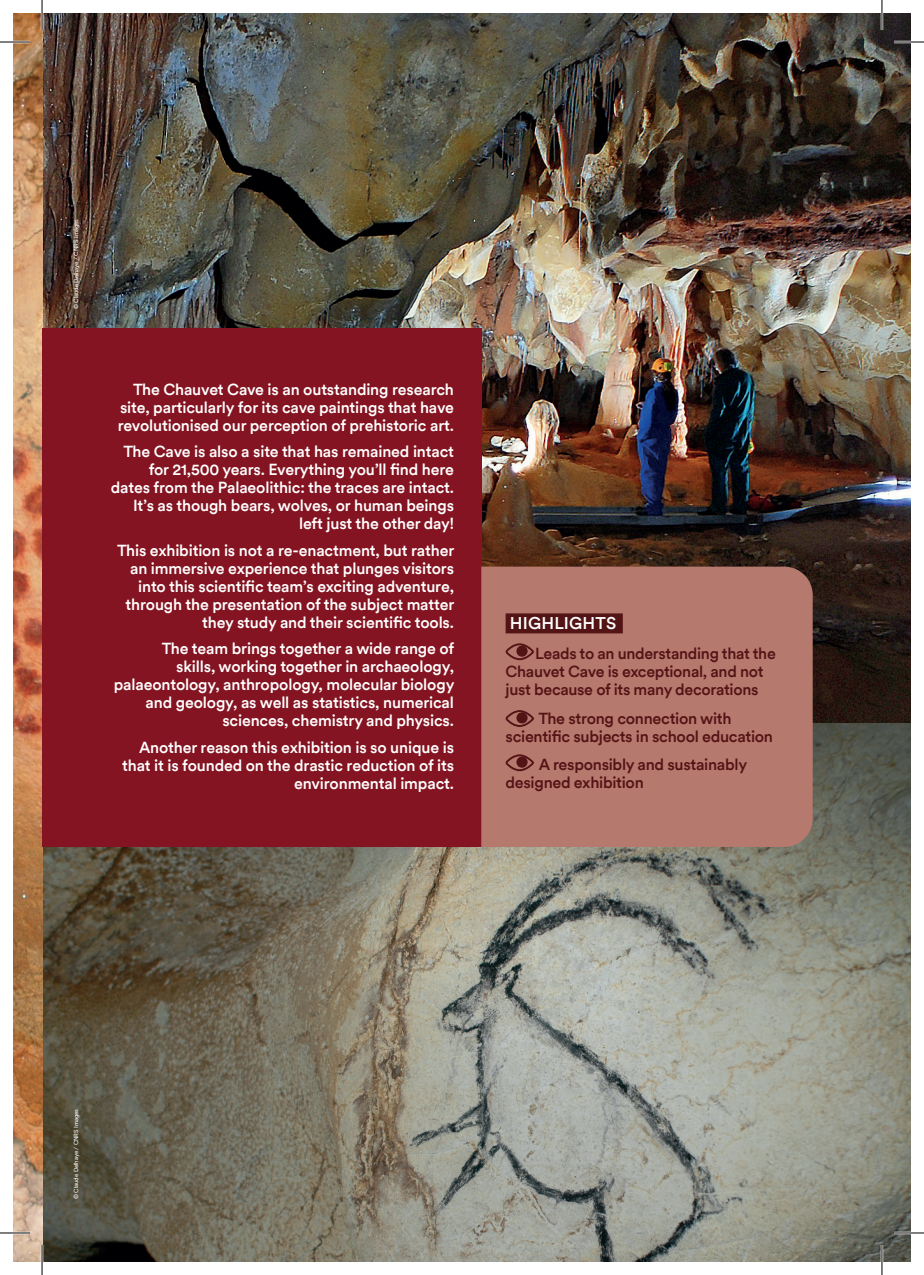
<style>
.page{position:relative;width:924px;height:1275px;background:#fff}
.page>*{position:absolute;margin:0;border:0;box-sizing:border-box;transform-origin:0 0}
.t1{font:500 17px "CSI Circular TT";letter-spacing:.01em;color:#fff}
.t2{font:500 16px/18px "CSI Circular TT";letter-spacing:-.01em;color:#fff;text-align:right}
.t3{font:500 16px/18px "CSI Circular TT";letter-spacing:-.02em;color:#531416}
.t4{font:6px "CSI Circular TT";letter-spacing:-.01em;color:#fff}
</style>
<div class="page">
<img style="left:42px;top:722px;width:867px;height:539px">
<img style="left:42px;top:14px;width:867px;height:708px">
<img style="left:14px;top:14px;width:28px;height:1247px">
<div style="left:42px;top:328px;width:439px;height:519px;background:#841421"></div>
<div style="left:481px;top:566px;width:331px;height:281px;background:#b6796e"></div>
<div style="left:505px;top:613px;width:117px;height:20px;background:#531416"></div>
<svg style="left:505px;top:643px;width:29px;height:17px"></svg>
<svg style="left:505px;top:710px;width:29px;height:17px"></svg>
<svg style="left:505px;top:754px;width:29px;height:17px"></svg>
<hr style="left:0;top:41px;width:30px;height:2px;background:#fff">
<hr style="left:893px;top:41px;width:30px;height:2px;background:#fff">
<hr style="left:0;top:1231px;width:30px;height:3px;background:#fff">
<hr style="left:893px;top:1231px;width:30px;height:3px;background:#fff">
<hr style="left:41px;top:0;width:2px;height:30px;background:#fff">
<hr style="left:41px;top:1245px;width:2px;height:30px;background:#fff">
<hr style="left:880px;top:0;width:2px;height:30px;background:#fff">
<hr style="left:880px;top:1245px;width:2px;height:30px;background:#fff">
<hr style="left:0;top:42px;width:30px;height:1px;background:#000">
<hr style="left:893px;top:42px;width:30px;height:1px;background:#000">
<hr style="left:0;top:1232px;width:30px;height:1px;background:#000">
<hr style="left:893px;top:1232px;width:30px;height:1px;background:#000">
<hr style="left:42px;top:0;width:1px;height:30px;background:#000">
<hr style="left:42px;top:1245px;width:1px;height:30px;background:#000">
<hr style="left:881px;top:0;width:1px;height:30px;background:#000">
<hr style="left:881px;top:1245px;width:1px;height:30px;background:#000">
<p class="t4" style="left:72px;top:309px;width:92px;rotate:-90deg">© Claude Delhaye / CNRS Images</p>
<p class="t2" style="left:118px;top:379px;width:337px;text-align:justify;text-indent:15px">The Chauvet Cave is an outstanding research site, particularly for its cave paintings that have revolutionised our perception of prehistoric art.</p>
<p class="t2" style="left:111px;top:442px;width:344px">The Cave is also a site that has remained intact for 21,500 years. Everything you’ll find here dates from the Palaeolithic: the traces are intact.<br>It’s as though bears, wolves, or human beings left just the other day!</p>
<p class="t2" style="left:117px;top:540px;width:338px">This exhibition is not a re-enactment, but rather an immersive experience that plunges visitors into this scientific team’s exciting adventure, through the presentation of the subject matter they study and their scientific tools.</p>
<p class="t2" style="left:114px;top:639px;width:342px">The team brings together a wide range of<br>skills, working together in archaeology, palaeontology, anthropology, molecular biology and geology, as well as statistics, numerical sciences, chemistry and physics.</p>
<p class="t2" style="left:122px;top:737px;width:333px">Another reason this exhibition is so unique is that it is founded on the drastic reduction of its environmental impact.</p>
<p class="t1" style="left:509px;top:612px;width:108px">HIGHLIGHTS</p>
<p class="t3" style="left:505px;top:643px;width:272px;text-indent:30px">Leads to an understanding that the<br>Chauvet Cave is exceptional, and not just because of its many decorations</p>
<p class="t3" style="left:505px;top:709px;width:269px;text-align:center">The strong connection with<br>scientific subjects in school education</p>
<p class="t3" style="left:505px;top:754px;width:243px;text-indent:33px">A responsibly and sustainably designed exhibition</p>
<p class="t4" style="left:72px;top:1199px;width:92px;rotate:-90deg">© Claude Delhaye / CNRS Images</p>
</div>
